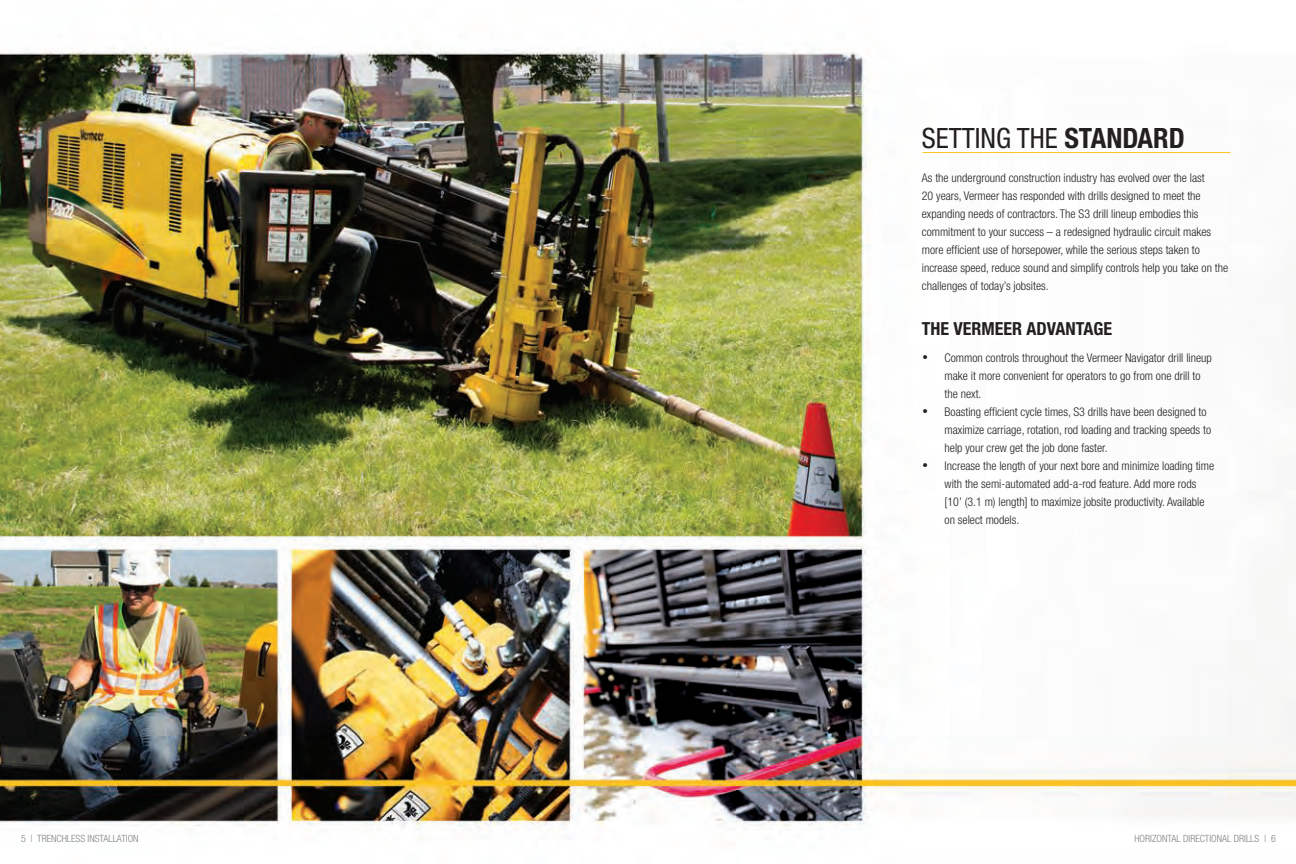
<style>
.page{position:relative;width:1296px;height:864px;background:#fff}
.page>*{position:absolute;margin:0;border:0;box-sizing:border-box;transform-origin:0 0}
.t1{font:condensed 28px "Helvetica Neue";color:#231f20}
.t2{font:700 condensed 18px "Helvetica Neue";color:#231f20}
.t3{font:300 condensed 12px/18px "Helvetica Neue";color:#231f20}
.t4{font:300 condensed 11px "Helvetica Neue";color:#231f20}
.t5{font:300 condensed 10px "Helvetica Neue";color:#808285}
.s1{font-weight:700}
</style>
<div class="page">
<img style="left:0;top:47px;width:1296px;height:791px">
<hr style="left:923px;top:152px;width:307px;height:1px;background:#fec422">
<p class="t1" style="left:922px;top:122px;width:264px">SETTING THE <span class="s1">STANDARD</span></p>
<p class="t3" style="left:922px;top:169px;width:308px">As the underground construction industry has evolved over the last<br>20 years, Vermeer has responded with drills designed to meet the expanding needs of contractors. The S3 drill lineup embodies this commitment to your success – a redesigned hydraulic circuit makes more efficient use of horsepower, while the serious steps taken to increase speed, reduce sound and simplify controls help you take on the challenges of today’s jobsites.</p>
<p class="t2" style="left:922px;top:318px;width:192px">THE VERMEER ADVANTAGE</p>
<p class="t3" style="left:945px;top:349px;width:269px">Common controls throughout the Vermeer Navigator drill lineup make it more convenient for operators to go from one drill to the next.</p>
<p class="t3" style="left:945px;top:403px;width:268px">Boasting efficient cycle times, S3 drills have been designed to maximize carriage, rotation, rod loading and tracking speeds to help your crew get the job done faster.</p>
<p class="t3" style="left:945px;top:457px;width:271px">Increase the length of your next bore and minimize loading time with the semi-automated add-a-rod feature. Add more rods [10’ (3.1 m) length] to maximize jobsite productivity. Available on select models.</p>
<p class="t4" style="left:923px;top:351px;width:7px">•</p>
<p class="t4" style="left:923px;top:405px;width:7px">•</p>
<p class="t4" style="left:923px;top:459px;width:7px">•</p>
<p class="t5" style="left:21px;top:833px;width:119px">5 | TRENCHLESS INSTALLATION</p>
<p class="t5" style="left:1134px;top:833px;width:143px">HORIZONTAL DIRECTIONAL DRILLS | 6</p>
</div>
